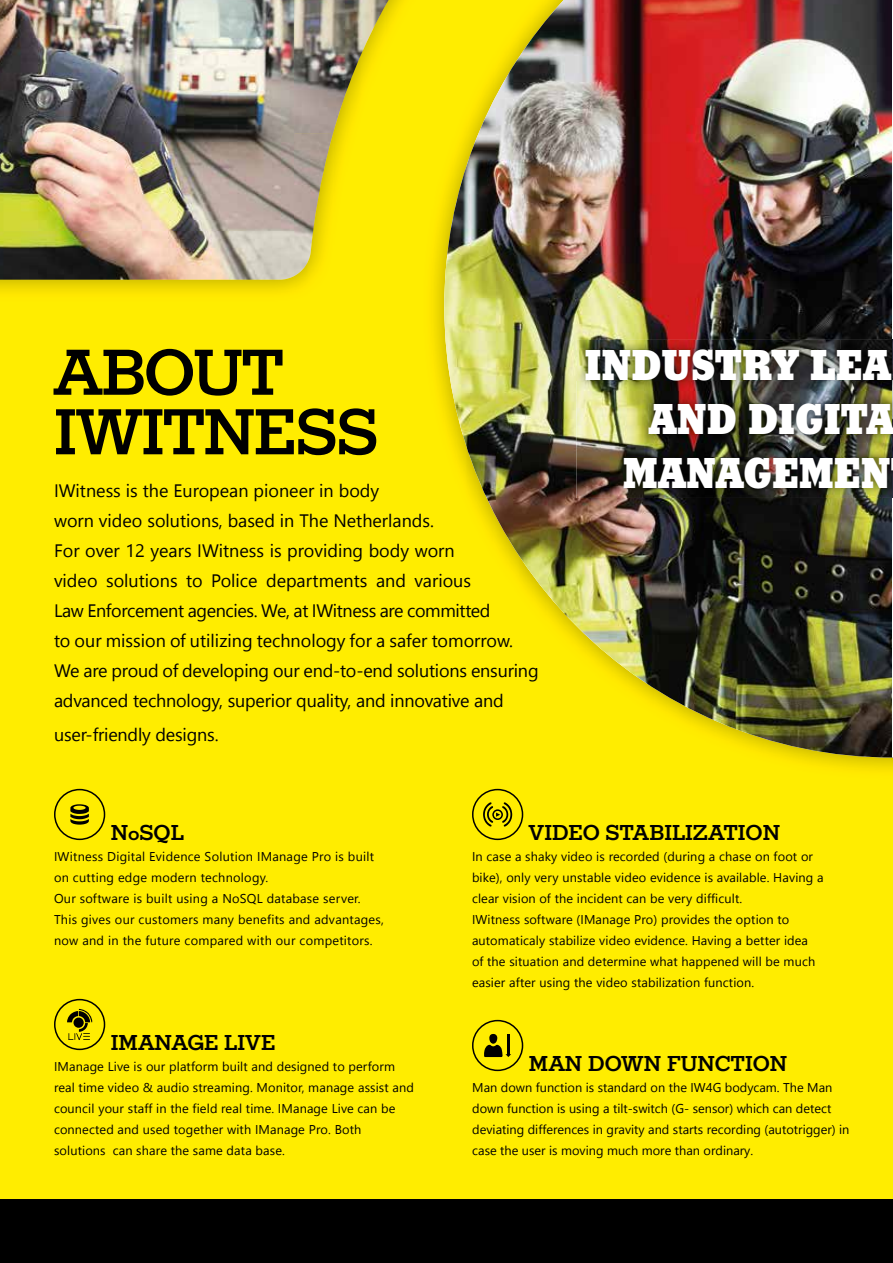
<style>
.page{position:relative;width:893px;height:1263px;background:#fff}
.page>*{position:absolute;margin:0;border:0;box-sizing:border-box;transform-origin:0 0}
.t1{font:500 67.5px/59.6px "Stymie";letter-spacing:-.02em;color:#000}
.t2{font:900 45px/54px "Stymie";color:#fff;text-align:right}
.t3{font:500 22.5px "Stymie";color:#000}
.t4{font:18px/30px "Nirmala UI";color:#000}
.t5{font:12.75px/21px "Nirmala UI";letter-spacing:.01em;color:#000}
</style>
<div class="page">
<div style="left:0;top:0;width:893px;height:1199px;background:#ffed00"></div>
<img style="left:787px;top:757px;width:105px;height:13px">
<img style="left:0;top:0;width:294px;height:280px">
<img style="left:294px;top:0;width:95px;height:134px">
<img style="left:294px;top:133px;width:39px;height:143px">
<svg style="left:70px;top:804px;width:19px;height:21px"></svg>
<div style="left:54px;top:789px;width:51px;height:51px;border:2px solid #000;border-radius:50%"></div>
<svg style="left:67px;top:1009px;width:25px;height:31px"></svg>
<div style="left:54px;top:999px;width:51px;height:51px;border:2px solid #000;border-radius:50%"></div>
<svg style="left:483px;top:802px;width:29px;height:25px"></svg>
<div style="left:472px;top:789px;width:51px;height:51px;border:2px solid #000;border-radius:50%"></div>
<svg style="left:484px;top:1034px;width:27px;height:23px"></svg>
<div style="left:472px;top:1020px;width:51px;height:51px;border:2px solid #000;border-radius:50%"></div>
<div style="left:0;top:1199px;width:893px;height:64px;background:#000"></div>
<img style="left:444px;top:0;width:448px;height:757px">
<img style="left:576px;top:340px;width:316px;height:158px">
<img style="left:576px;top:349px;width:316px;height:31px">
<img style="left:649px;top:403px;width:243px;height:31px">
<img style="left:624px;top:457px;width:268px;height:31px">
<img style="left:892px;top:757px;width:1px;height:13px">
<svg style="left:892px;top:0;width:1px;height:757px"></svg>
<img style="left:892px;top:340px;width:1px;height:158px">
<h1 class="t1" style="left:54px;top:343px;width:326px">ABOUT<br>IWITNESS</h1>
<h2 class="t2" style="left:584px;top:338px;width:311px">INDUSTRY LEA<br>AND DIGITA<br>MANAGEMEN</h2>
<p class="t4" style="left:54px;top:474px;width:486px">IWitness is the European pioneer in body<br>worn video solutions, based in The Netherlands.<br>For over 12 years IWitness is providing body worn<br>video solutions to Police departments and various<br>Law Enforcement agencies. We, at IWitness are committed<br>to our mission of utilizing technology for a safer tomorrow.<br>We are proud of developing our end-to-end solutions ensuring advanced technology, superior quality, and innovative and</p>
<h3 class="t4" style="left:54px;top:719px;width:166px">user-friendly designs.</h3>
<h3 class="t3" style="left:111px;top:820px;width:74px">NoSQL</h3>
<p class="t5" style="left:54px;top:845px;width:331px">IWitness Digital Evidence Solution IManage Pro is built on cutting edge modern technology.<br>Our software is built using a NoSQL database server.<br>This gives our customers many benefits and advantages, now and in the future compared with our competitors.</p>
<h3 class="t3" style="left:111px;top:1030px;width:166px">IMANAGE LIVE</h3>
<p class="t5" style="left:54px;top:1055px;width:361px">IManage Live is our platform built and designed to perform real time video &amp; audio streaming. Monitor, manage assist and council your staff in the field real time. IManage Live can be connected and used together with IManage Pro. Both solutions can share the same data base.</p>
<h3 class="t3" style="left:529px;top:820px;width:253px">VIDEO STABILIZATION</h3>
<p class="t5" style="left:472px;top:845px;width:353px">In case a shaky video is recorded (during a chase on foot or bike), only very unstable video evidence is available. Having a clear vision of the incident can be very difficult.<br>IWitness software (IManage Pro) provides the option to automaticaly stabilize video evidence. Having a better idea<br>of the situation and determine what happened will be much easier after using the video stabilization function.</p>
<h3 class="t3" style="left:529px;top:1051px;width:260px">MAN DOWN FUNCTION</h3>
<p class="t5" style="left:472px;top:1076px;width:379px">Man down function is standard on the IW4G bodycam. The Man down function is using a tilt-switch (G- sensor) which can detect deviating differences in gravity and starts recording (autotrigger) in case the user is moving much more than ordinary.</p>
</div>
